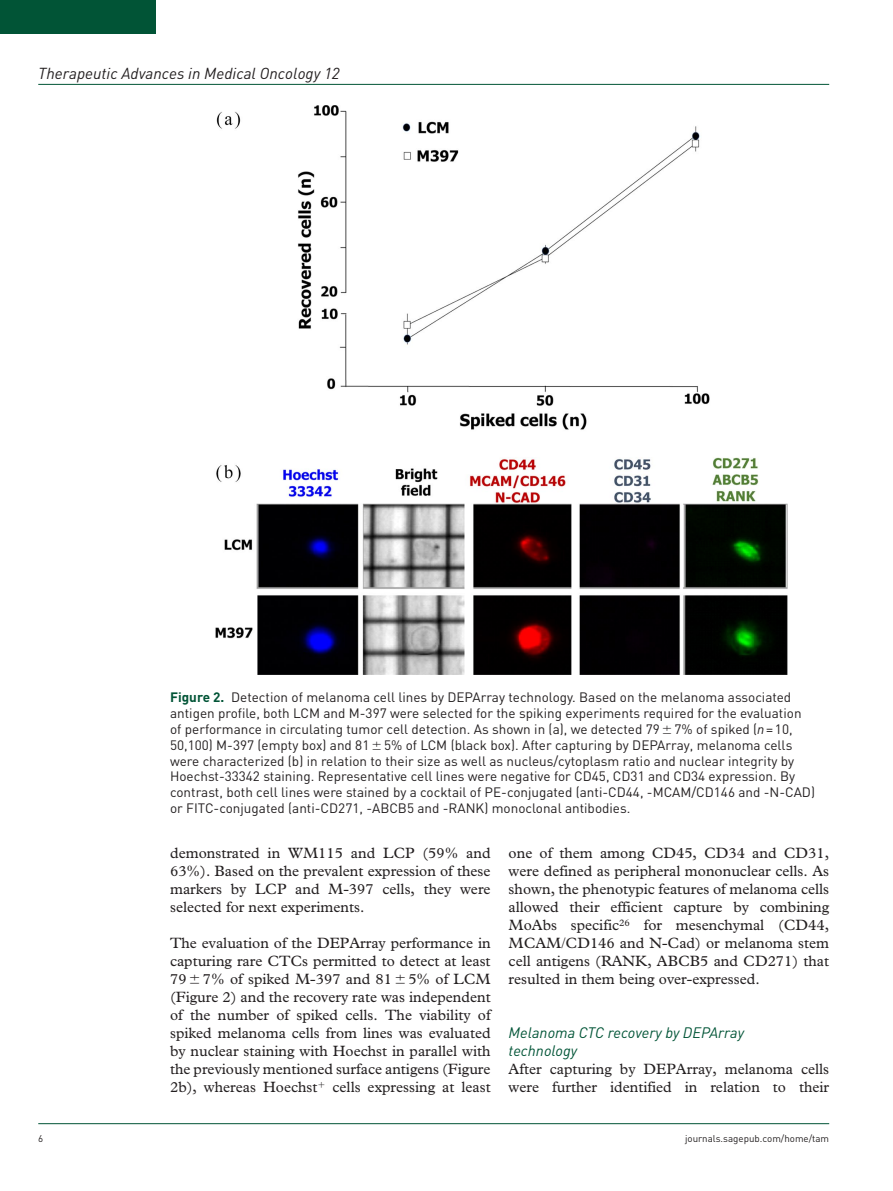
<style>
.page{position:relative;width:893px;height:1191px;background:#fff}
.page>*{position:absolute;margin:0;border:0;box-sizing:border-box;transform-origin:0 0}
.t1{font:italic 15.75px "DIN";color:#231f20}
.t2{font:15px/18px "Plantin Std";color:#231f20;text-align:justify}
.t3{font:italic 15px/18px "DIN";color:#015436}
.t4{font:13.5px/15.8px "DIN";color:#231f20}
.t5{font:9.75px "DIN";color:#231f20}
.s1{font-weight:700;color:#015436}
.s2{font-style:italic}
</style>
<div class="page">
<hr style="left:38px;top:84px;width:791px;height:1px;background:#015436">
<hr style="left:38px;top:1123px;width:791px;height:1px;background:#015436">
<div style="left:0;top:0;width:155px;height:34px;background:#015436"></div>
<img style="left:215px;top:106px;width:573px;height:568px">
<p class="t1" style="left:38px;top:63px;width:303px">Therapeutic Advances in Medical Oncology 12</p>
<p class="t4" style="left:170px;top:689px;width:646px"><span class="s1">Figure 2.</span> Detection of melanoma cell lines by DEPArray technology. Based on the melanoma associated antigen profile, both LCM and M-397 were selected for the spiking experiments required for the evaluation of performance in circulating tumor cell detection. As shown in (a), we detected 79 7% of spiked (<span class="s2">n</span>=10, 50,100) M-397 (empty box) and 81 5% of LCM (black box). After capturing by DEPArray, melanoma cells were characterized (b) in relation to their size as well as nucleus/cytoplasm ratio and nuclear integrity by Hoechst-33342 staining. Representative cell lines were negative for CD45, CD31 and CD34 expression. By contrast, both cell lines were stained by a cocktail of PE-conjugated (anti-CD44, -MCAM/CD146 and -N-CAD) or FITC-conjugated (anti-CD271, -ABCB5 and -RANK) monoclonal antibodies.</p>
<p class="t2" style="left:170px;top:844px;width:322px">demonstrated in WM115 and LCP (59% and 63%). Based on the prevalent expression of these markers by LCP and M-397 cells, they were selected for next experiments.</p>
<p class="t2" style="left:170px;top:934px;width:322px">The evaluation of the DEPArray performance in capturing rare CTCs permitted to detect at least 79 7% of spiked M-397 and 81 5% of LCM (Figure 2) and the recovery rate was independent of the number of spiked cells. The viability of spiked melanoma cells from lines was evaluated by nuclear staining with Hoechst in parallel with the previously mentioned surface antigens (Figure 2b), whereas Hoechst cells expressing at least</p>
<p class="t2" style="left:509px;top:844px;width:322px">one of them among CD45, CD34 and CD31, were defined as peripheral mononuclear cells. As shown, the phenotypic features of melanoma cells allowed their efficient capture by combining MoAbs specific<sup>26</sup> for mesenchymal (CD44, MCAM/CD146 and N-Cad) or melanoma stem cell antigens (RANK, ABCB5 and CD271) that resulted in them being over-expressed.</p>
<p class="t3" style="left:509px;top:1023px;width:237px">Melanoma CTC recovery by DEPArray technology</p>
<p class="t2" style="left:509px;top:1060px;width:322px">After capturing by DEPArray, melanoma cells were further identified in relation to their</p>
<p class="t5" style="left:38px;top:1132px;width:7px">6</p>
<p class="t5" style="left:685px;top:1132px;width:146px">journals.sagepub.com/home/tam</p>
</div>
